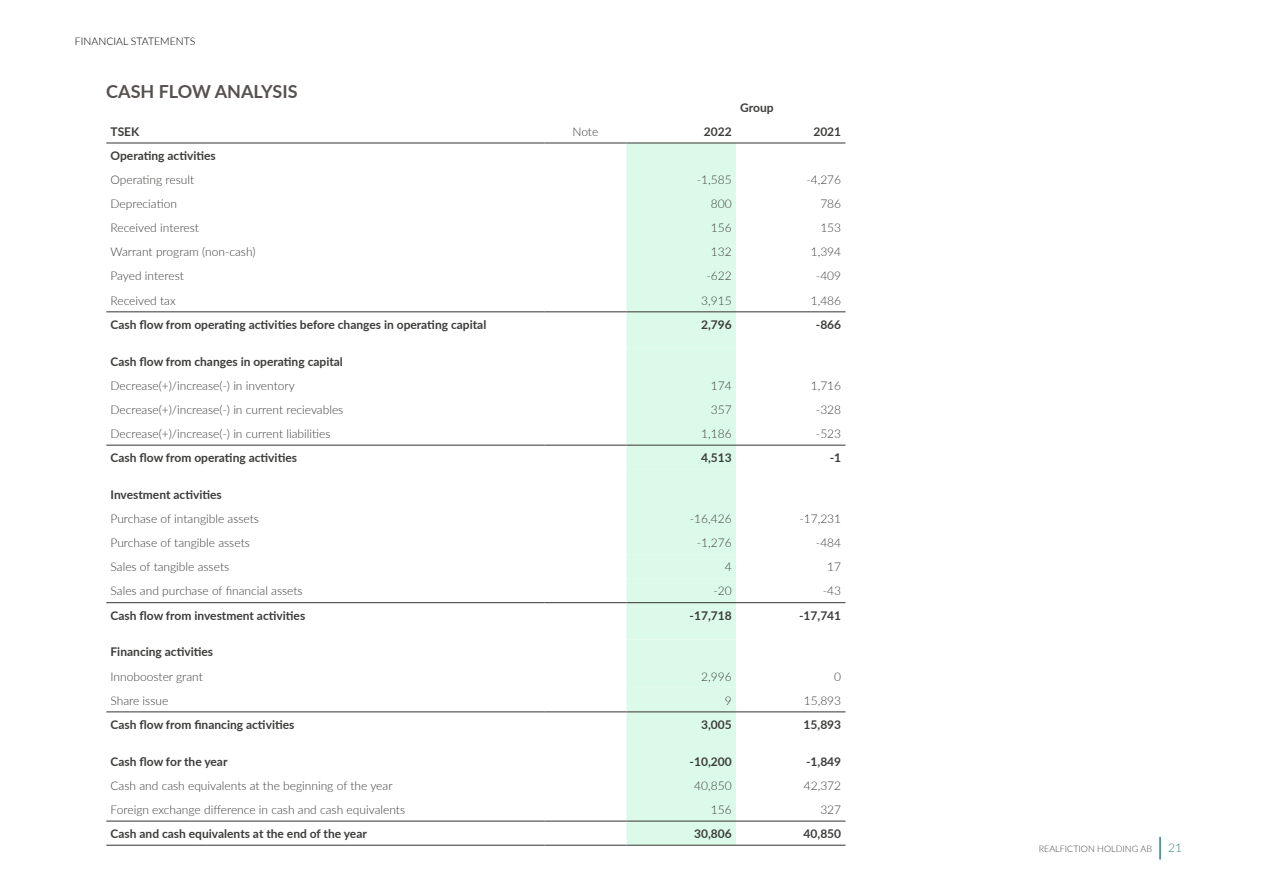
<style>
.page{position:relative;width:1263px;height:893px;background:#fff}
.page>*{position:absolute;margin:0;border:0;box-sizing:border-box;transform-origin:0 0}
.t1{font:700 18px "Lato";color:#56514f}
.t2{font:300 12px "Lato";color:#3c3c3b}
.t3{font:700 12px "Lato";color:#3c3c3b}
.t4{font:300 12px "Lato";color:#2d8380}
.t5{font:300 10.5px "Lato";color:#000}
.t6{font:300 9px "Lato";color:#484442}
</style>
<div class="page">
<hr style="left:1159px;top:837px;width:2px;height:22px;background:#2d8380">
<div style="left:626px;top:144px;width:110px;height:701px;background:#dcfae9"></div>
<div style="left:626px;top:312px;width:110px;height:508px;background:#dcfae9"></div>
<hr style="left:106px;top:142px;width:438px;height:2px;background:#4a4a49">
<hr style="left:544px;top:142px;width:82px;height:2px;background:#4a4a49">
<hr style="left:626px;top:142px;width:110px;height:2px;background:#4a4a49">
<hr style="left:736px;top:142px;width:109px;height:2px;background:#4a4a49">
<hr style="left:106px;top:820px;width:438px;height:2px;background:#4a4a49">
<hr style="left:106px;top:845px;width:438px;height:1px;background:#4a4a49">
<hr style="left:544px;top:820px;width:82px;height:2px;background:#4a4a49">
<hr style="left:544px;top:845px;width:82px;height:1px;background:#4a4a49">
<hr style="left:626px;top:820px;width:110px;height:2px;background:#4a4a49">
<hr style="left:626px;top:845px;width:110px;height:1px;background:#4a4a49">
<hr style="left:736px;top:820px;width:109px;height:2px;background:#4a4a49">
<hr style="left:736px;top:845px;width:109px;height:1px;background:#4a4a49">
<hr style="left:106px;top:311px;width:438px;height:1px;background:#4a4a49">
<hr style="left:544px;top:311px;width:82px;height:1px;background:#4a4a49">
<hr style="left:626px;top:311px;width:110px;height:1px;background:#4a4a49">
<hr style="left:736px;top:311px;width:109px;height:1px;background:#4a4a49">
<hr style="left:106px;top:445px;width:438px;height:1px;background:#4a4a49">
<hr style="left:544px;top:445px;width:82px;height:1px;background:#4a4a49">
<hr style="left:626px;top:445px;width:110px;height:1px;background:#4a4a49">
<hr style="left:736px;top:445px;width:109px;height:1px;background:#4a4a49">
<hr style="left:106px;top:602px;width:438px;height:1px;background:#4a4a49">
<hr style="left:544px;top:602px;width:82px;height:1px;background:#4a4a49">
<hr style="left:626px;top:602px;width:110px;height:1px;background:#4a4a49">
<hr style="left:736px;top:602px;width:109px;height:1px;background:#4a4a49">
<hr style="left:106px;top:711px;width:438px;height:1px;background:#4a4a49">
<hr style="left:544px;top:711px;width:82px;height:1px;background:#4a4a49">
<hr style="left:626px;top:711px;width:110px;height:1px;background:#4a4a49">
<hr style="left:736px;top:711px;width:109px;height:1px;background:#4a4a49">
<p class="t5" style="left:75px;top:34px;width:122px">FINANCIAL STATEMENTS</p>
<h1 class="t1" style="left:106px;top:78px;width:193px">CASH FLOW ANALYSIS</h1>
<p class="t3" style="left:740px;top:98px;width:35px">Group</p>
<p class="t3" style="left:111px;top:123px;width:30px">TSEK</p>
<p class="t2" style="left:572px;top:123px;width:27px">Note</p>
<p class="t3" style="left:704px;top:123px;width:29px">2022</p>
<p class="t3" style="left:813px;top:123px;width:29px">2021</p>
<p class="t3" style="left:111px;top:147px;width:107px">Operating activities</p>
<p class="t2" style="left:111px;top:171px;width:85px">Operating result</p>
<p class="t2" style="left:697px;top:171px;width:36px">-1,585</p>
<p class="t2" style="left:806px;top:171px;width:36px">-4,276</p>
<p class="t2" style="left:111px;top:195px;width:68px">Depreciation</p>
<p class="t2" style="left:711px;top:195px;width:22px">800</p>
<p class="t2" style="left:820px;top:195px;width:22px">786</p>
<p class="t2" style="left:111px;top:220px;width:90px">Received interest</p>
<p class="t2" style="left:711px;top:220px;width:22px">156</p>
<p class="t2" style="left:820px;top:220px;width:22px">153</p>
<p class="t2" style="left:111px;top:244px;width:146px">Warrant program (non-cash)</p>
<p class="t2" style="left:711px;top:244px;width:22px">132</p>
<p class="t2" style="left:811px;top:244px;width:32px">1,394</p>
<p class="t2" style="left:111px;top:268px;width:75px">Payed interest</p>
<p class="t2" style="left:706px;top:268px;width:27px">-622</p>
<p class="t2" style="left:816px;top:268px;width:27px">-409</p>
<p class="t2" style="left:111px;top:292px;width:67px">Received tax</p>
<p class="t2" style="left:701px;top:292px;width:32px">3,915</p>
<p class="t2" style="left:811px;top:292px;width:32px">1,486</p>
<p class="t3" style="left:111px;top:316px;width:377px">Cash flow from operating activities before changes in operating capital</p>
<p class="t3" style="left:701px;top:316px;width:32px">2,796</p>
<p class="t3" style="left:816px;top:316px;width:27px">-866</p>
<p class="t3" style="left:111px;top:352px;width:234px">Cash flow from changes in operating capital</p>
<p class="t2" style="left:111px;top:377px;width:186px">Decrease(+)/increase(-) in inventory</p>
<p class="t2" style="left:711px;top:377px;width:22px">174</p>
<p class="t2" style="left:811px;top:377px;width:32px">1,716</p>
<p class="t2" style="left:111px;top:401px;width:234px">Decrease(+)/increase(-) in current recievables</p>
<p class="t2" style="left:711px;top:401px;width:22px">357</p>
<p class="t2" style="left:816px;top:401px;width:27px">-328</p>
<p class="t2" style="left:111px;top:425px;width:221px">Decrease(+)/increase(-) in current liabilities</p>
<p class="t2" style="left:701px;top:425px;width:32px">1,186</p>
<p class="t2" style="left:816px;top:425px;width:27px">-523</p>
<p class="t3" style="left:111px;top:449px;width:188px">Cash flow from operating activities</p>
<p class="t3" style="left:701px;top:449px;width:32px">4,513</p>
<p class="t3" style="left:830px;top:449px;width:13px">-1</p>
<p class="t3" style="left:111px;top:486px;width:113px">Investment activities</p>
<p class="t2" style="left:111px;top:510px;width:150px">Purchase of intangible assets</p>
<p class="t2" style="left:690px;top:510px;width:43px">-16,426</p>
<p class="t2" style="left:799px;top:510px;width:43px">-17,231</p>
<p class="t2" style="left:111px;top:535px;width:141px">Purchase of tangible assets</p>
<p class="t2" style="left:697px;top:535px;width:36px">-1,276</p>
<p class="t2" style="left:816px;top:535px;width:27px">-484</p>
<p class="t2" style="left:111px;top:559px;width:120px">Sales of tangible assets</p>
<p class="t2" style="left:725px;top:559px;width:8px">4</p>
<p class="t2" style="left:827px;top:559px;width:15px">17</p>
<p class="t2" style="left:111px;top:583px;width:194px">Sales and purchase of financial assets</p>
<p class="t2" style="left:713px;top:583px;width:20px">-20</p>
<p class="t2" style="left:823px;top:583px;width:20px">-43</p>
<p class="t3" style="left:111px;top:606px;width:196px">Cash flow from investment activities</p>
<p class="t3" style="left:690px;top:606px;width:44px">-17,718</p>
<p class="t3" style="left:799px;top:606px;width:44px">-17,741</p>
<p class="t3" style="left:111px;top:643px;width:104px">Financing activities</p>
<p class="t2" style="left:111px;top:668px;width:94px">Innobooster grant</p>
<p class="t2" style="left:701px;top:668px;width:32px">2,996</p>
<p class="t2" style="left:834px;top:668px;width:8px">0</p>
<p class="t2" style="left:111px;top:692px;width:59px">Share issue</p>
<p class="t2" style="left:725px;top:692px;width:8px">9</p>
<p class="t2" style="left:804px;top:692px;width:39px">15,893</p>
<p class="t3" style="left:111px;top:716px;width:185px">Cash flow from financing activities</p>
<p class="t3" style="left:701px;top:716px;width:32px">3,005</p>
<p class="t3" style="left:804px;top:716px;width:39px">15,893</p>
<p class="t3" style="left:111px;top:752px;width:118px">Cash flow for the year</p>
<p class="t3" style="left:690px;top:752px;width:44px">-10,200</p>
<p class="t3" style="left:806px;top:752px;width:37px">-1,849</p>
<p class="t2" style="left:111px;top:777px;width:284px">Cash and cash equivalents at the beginning of the year</p>
<p class="t2" style="left:694px;top:777px;width:39px">40,850</p>
<p class="t2" style="left:804px;top:777px;width:39px">42,372</p>
<p class="t2" style="left:111px;top:801px;width:296px">Foreign exchange difference in cash and cash equivalents</p>
<p class="t2" style="left:711px;top:801px;width:22px">156</p>
<p class="t2" style="left:820px;top:801px;width:22px">327</p>
<p class="t3" style="left:111px;top:825px;width:258px">Cash and cash equivalents at the end of the year</p>
<p class="t3" style="left:694px;top:825px;width:39px">30,806</p>
<p class="t3" style="left:804px;top:825px;width:39px">40,850</p>
<p class="t6" style="left:1039px;top:842px;width:115px">REALFICTION HOLDING AB</p>
<p class="t4" style="left:1168px;top:839px;width:15px">21</p>
</div>
